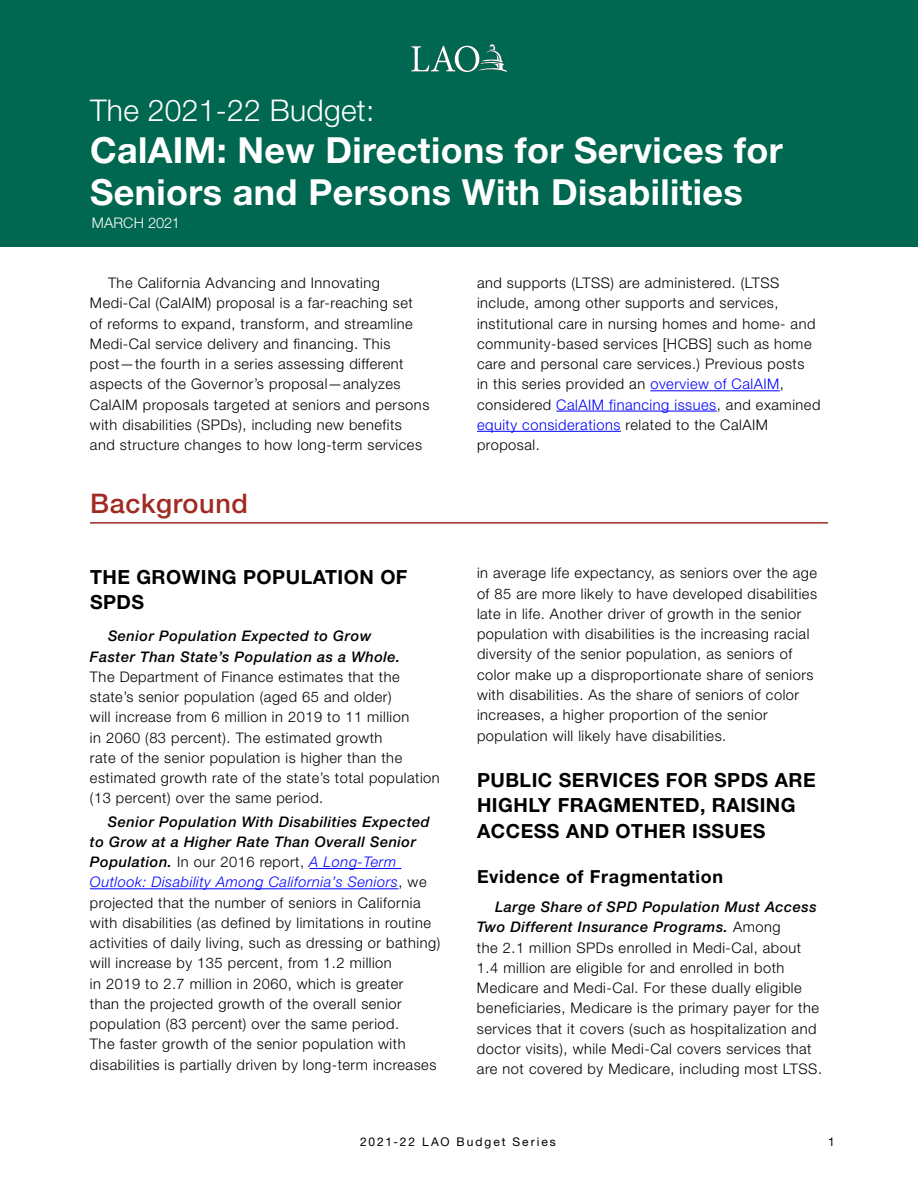
<style>
.page{position:relative;width:918px;height:1188px;background:#fff}
.page>*{position:absolute;margin:0;border:0;box-sizing:border-box;transform-origin:0 0}
.t1{font:700 36px/42px "Helvetica Neue LT";letter-spacing:.01em;color:#fff}
.t2{font:300 30px "Helvetica Neue LT";letter-spacing:.01em;color:#fff}
.t3{font:500 27px "Helvetica Neue LT";letter-spacing:.025em;color:#a02b22}
.t4{font:700 19.5px/25.5px "Helvetica Neue LT";letter-spacing:.025em;color:#000}
.t5{font:700 18px "Helvetica Neue LT";letter-spacing:.035em;color:#000}
.t6{font:300 14.7px/20.2px "Helvetica Neue LT";letter-spacing:.035em;color:#000}
.t7{font:italic 500 14.7px/20.2px "Helvetica Neue LT";letter-spacing:.035em;color:#000}
.t8{font:300 14.7px "Helvetica Neue LT";color:#fff}
.t9{font:12px "Helvetica Neue LT";letter-spacing:.165em;color:#000}
.s1{color:#00f}
.s2{font-weight:500;font-style:italic}
.s3{font-style:italic;color:#00f}
</style>
<div class="page">
<hr style="left:650px;top:390px;width:130px;height:1px;background:#00f">
<hr style="left:556px;top:411px;width:161px;height:1px;background:#00f">
<hr style="left:477px;top:431px;width:144px;height:1px;background:#00f">
<hr style="left:90px;top:522px;width:738px;height:2px;background:#a02b22">
<hr style="left:309px;top:868px;width:92px;height:1px;background:#00f">
<hr style="left:90px;top:888px;width:309px;height:1px;background:#00f">
<div style="left:0;top:0;width:918px;height:247px;background:#006750"></div>
<svg style="left:411px;top:44px;width:96px;height:28px"></svg>
<h2 class="t2" style="left:90px;top:92px;width:286px">The 2021-22 Budget:</h2>
<h1 class="t1" style="left:90px;top:128px;width:694px">CalAIM: New Directions for Services for<br>Seniors and Persons With Disabilities</h1>
<p class="t8" style="left:92px;top:214px;width:90px">MARCH 2021</p>
<p class="t6" style="left:90px;top:272px;width:341px;text-indent:18px">The California Advancing and Innovating Medi-Cal (CalAIM) proposal is a far-reaching set<br>of reforms to expand, transform, and streamline Medi-Cal service delivery and financing. This post—the fourth in a series assessing different aspects of the Governor’s proposal—analyzes CalAIM proposals targeted at seniors and persons with disabilities (SPDs), including new benefits and structure changes to how long-term services</p>
<p class="t6" style="left:477px;top:272px;width:345px">and supports (LTSS) are administered. (LTSS include, among other supports and services, institutional care in nursing homes and home- and community-based services [HCBS] such as home care and personal care services.) Previous posts<br>in this series provided an <span class="s1">overview of CalAIM</span>, considered <span class="s1">CalAIM financing issues</span>, and examined <span class="s1">equity considerations</span> related to the CalAIM proposal.</p>
<h3 class="t3" style="left:90px;top:487px;width:160px">Background</h3>
<h3 class="t4" style="left:90px;top:563px;width:319px">THE GROWING POPULATION OF<br>SPDS</h3>
<p class="t7" style="left:90px;top:626px;width:312px;text-indent:18px">Senior Population Expected to Grow<br>Faster Than State’s Population as a Whole.</p>
<p class="t6" style="left:90px;top:666px;width:351px">The Department of Finance estimates that the state’s senior population (aged 65 and older)<br>will increase from 6 million in 2019 to 11 million<br>in 2060 (83 percent). The estimated growth<br>rate of the senior population is higher than the estimated growth rate of the state’s total population (13 percent) over the same period.</p>
<p class="t6" style="left:90px;top:811px;width:352px;text-indent:18px"><span class="s2">Senior Population With Disabilities Expected to Grow at a Higher Rate Than Overall Senior Population.</span> In our 2016 report, <span class="s3">A Long-Term Outlook: Disability Among California’s Seniors</span>, we projected that the number of seniors in California with disabilities (as defined by limitations in routine activities of daily living, such as dressing or bathing) will increase by 135 percent, from 1.2 million<br>in 2019 to 2.7 million in 2060, which is greater<br>than the projected growth of the overall senior population (83 percent) over the same period.<br>The faster growth of the senior population with disabilities is partially driven by long-term increases</p>
<p class="t6" style="left:477px;top:563px;width:342px">in average life expectancy, as seniors over the age of 85 are more likely to have developed disabilities late in life. Another driver of growth in the senior population with disabilities is the increasing racial diversity of the senior population, as seniors of color make up a disproportionate share of seniors with disabilities. As the share of seniors of color increases, a higher proportion of the senior population will likely have disabilities.</p>
<h3 class="t4" style="left:477px;top:767px;width:340px">PUBLIC SERVICES FOR SPDS ARE<br>HIGHLY FRAGMENTED, RAISING<br>ACCESS AND OTHER ISSUES</h3>
<p class="t5" style="left:477px;top:865px;width:248px">Evidence of Fragmentation</p>
<p class="t6" style="left:477px;top:896px;width:347px;text-indent:18px"><span class="s2">Large Share of SPD Population Must Access Two Different Insurance Programs.</span> Among<br>the 2.1 million SPDs enrolled in Medi-Cal, about 1.4 million are eligible for and enrolled in both Medicare and Medi-Cal. For these dually eligible beneficiaries, Medicare is the primary payer for the services that it covers (such as hospitalization and doctor visits), while Medi-Cal covers services that are not covered by Medicare, including most LTSS.</p>
<p class="t9" style="left:360px;top:1134px;width:197px">2021-22 LAO Budget Series</p>
<p class="t9" style="left:828px;top:1134px;width:8px">1</p>
</div>
